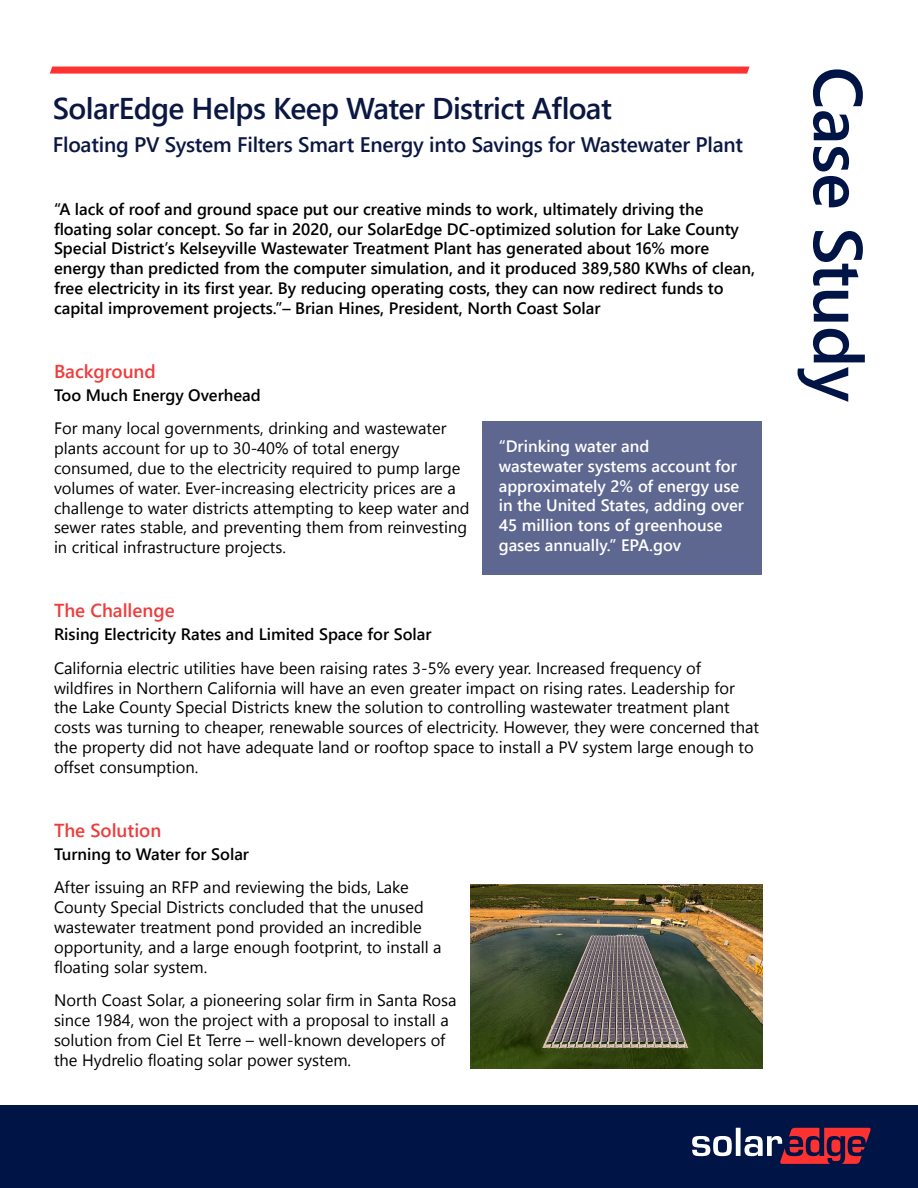
<style>
.page{position:relative;width:918px;height:1188px;background:#fff}
.page>*{position:absolute;margin:0;border:0;box-sizing:border-box;transform-origin:0 0}
._1_case_study{font:600 69px "Segoe UI";letter-spacing:-.01em;color:#001446}
._1_Main_headline{font:600 30px "Segoe UI";letter-spacing:-.02em;color:#0a1742}
._1_Main_headline-2{font:600 21px "Segoe UI";letter-spacing:-.01em;color:#0a1742}
._1_small_header{font:600 18.75px "Segoe UI";color:#ee3d3c}
._1_text_body{font:16.5px/19.8px "Segoe UI";color:#000}
._1_text_body-2{font:600 16.5px/19.8px "Segoe UI";color:#000}
._1_text_body-3{font:600 16.5px/19.8px "Segoe UI";color:#fff}
</style>
<div class="page">
<svg style="left:50px;top:67px;width:700px;height:7px;background:#ff3e3e"></svg>
<div style="left:0;top:1106px;width:918px;height:82px;background:#001446"></div>
<svg style="left:692px;top:1128px;width:179px;height:36px"></svg>
<div style="left:482px;top:422px;width:280px;height:153px;background:#5e6790"></div>
<img style="left:470px;top:884px;width:292px;height:185px">
<p class="_1_Main_headline" style="left:53px;top:84px;width:560px">SolarEdge Helps Keep Water District Afloat</p>
<p class="_1_Main_headline-2" style="left:53px;top:127px;width:692px">Floating PV System Filters Smart Energy into Savings for Wastewater Plant</p>
<p class="_1_text_body-2" style="left:54px;top:199px;width:703px">A“ lack of roof and ground space put our creative minds to work, ultimately driving the floating solar concept. So far in 2020, our SolarEdge DC-optimized solution for Lake County Special District s’ Kelseyville Wastewater Treatment Plant has generated about 16% more energy than predicted from the computer simulation, and it produced 389,580 KWhs of clean, free electricity in its first year. By reducing operating costs, they can now redirect funds to capital improvement projects.”– Brian Hines, President, North Coast Solar</p>
<p class="_1_small_header" style="left:54px;top:356px;width:103px">Background</p>
<p class="_1_text_body-2" style="left:54px;top:385px;width:208px">Too Much Energy Overhead</p>
<p class="_1_text_body" style="left:54px;top:418px;width:417px">For many local governments, drinking and wastewater plants account for up to 30-40% of total energy consumed, due to the electricity required to pump large volumes of water. Ever-increasing electricity prices are a challenge to water districts attempting to keep water and sewer rates stable, and preventing them from reinvesting in critical infrastructure projects.</p>
<p class="_1_text_body-3" style="left:499px;top:436px;width:247px">“Drinking water and<br>wastewater systems account for approximately 2% of energy use in the United States, adding over<br>45 million tons of greenhouse gases annually” . EPA.gov</p>
<p class="_1_small_header" style="left:54px;top:595px;width:122px">The Challenge</p>
<p class="_1_text_body-2" style="left:54px;top:624px;width:379px">Rising Electricity Rates and Limited Space for Solar</p>
<p class="_1_text_body" style="left:54px;top:658px;width:707px">California electric utilities have been raising rates 3-5% every year. Increased frequency of wildfires in Northern California will have an even greater impact on rising rates. Leadership for the Lake County Special Districts knew the solution to controlling wastewater treatment plant costs was turning to cheaper, renewable sources of electricity. However, they were concerned that the property did not have adequate land or rooftop space to install a PV system large enough to offset consumption.</p>
<p class="_1_small_header" style="left:54px;top:815px;width:109px">The Solution</p>
<p class="_1_text_body-2" style="left:54px;top:844px;width:197px">Turning to Water for Solar</p>
<p class="_1_text_body" style="left:54px;top:877px;width:389px">After issuing an RFP and reviewing the bids, Lake County Special Districts concluded that the unused wastewater treatment pond provided an incredible opportunity, and a large enough footprint, to install a floating solar system.</p>
<p class="_1_text_body" style="left:54px;top:990px;width:404px">North Coast Solar a, pioneering solar firm in Santa Rosa since 1984, won the project with a proposal to install a solution from Ciel Et Terre – well-known developers of the Hydrelio floating solar power system.</p>
<p class="_1_case_study" style="left:894px;top:67px;width:337px;rotate:90deg">Case Study</p>
</div>
